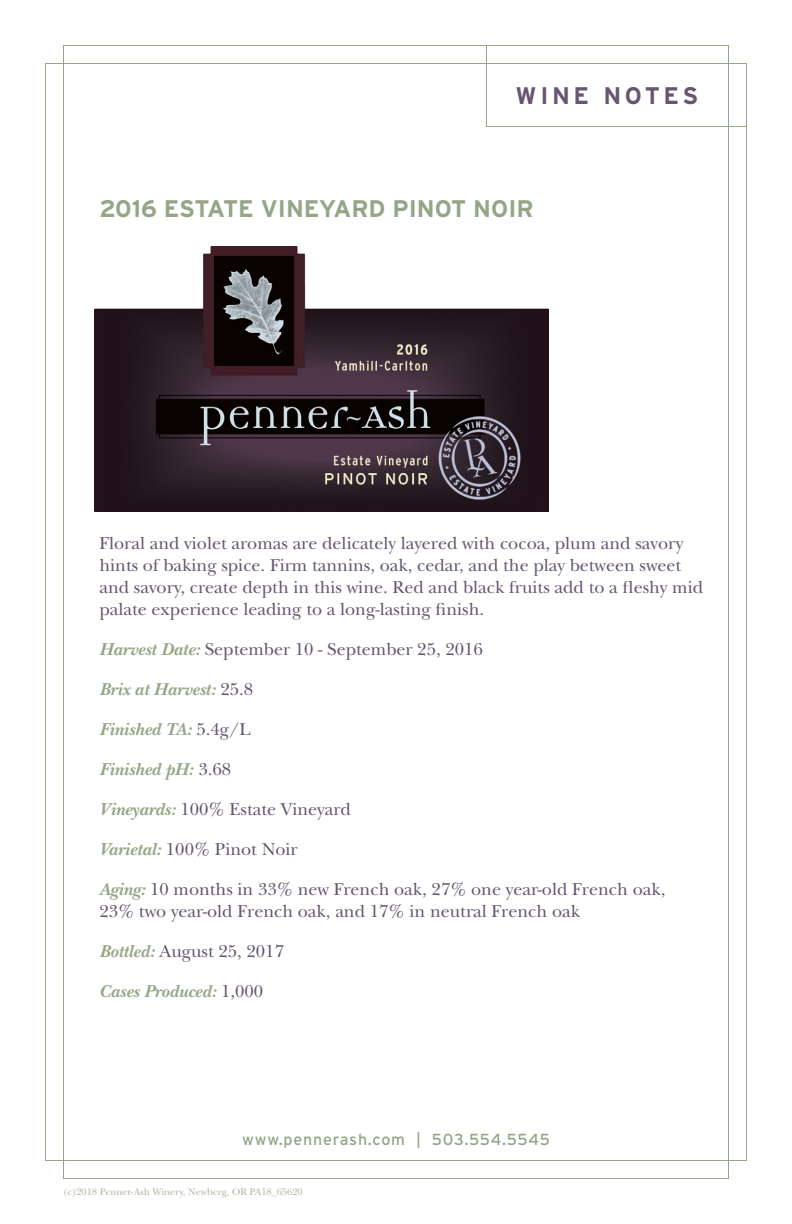
<style>
.page{position:relative;width:792px;height:1224px;background:#fff}
.page>*{position:absolute;margin:0;border:0;box-sizing:border-box;transform-origin:0 0}
.t1{font:700 24px "Interstate";color:#96a487}
.t2{font:700 24px "Interstate";letter-spacing:.15em;color:#655771}
.t3{font:18px/22px "New Baskerville";color:#655771}
.t4{font:italic 700 18px "New Baskerville Std";color:#96a487}
.t5{font:16px "Interstate";letter-spacing:.05em;color:#96a487}
.t6{font:10px "New Baskerville";color:#96a487}
.s1{font-family:"New Baskerville Std";font-weight:700;font-style:italic;color:#96a487}
.s2{font-family:"New Baskerville";font-weight:400;font-style:normal;color:#655771}
</style>
<div class="page">
<div style="left:63px;top:45px;width:666px;height:1134px;background:#fff;border:1px solid #96a487"></div>
<svg style="left:486px;top:45px;width:261px;height:83px"></svg>
<img style="left:94px;top:246px;width:455px;height:266px">
<h1 class="t2" style="left:516px;top:82px;width:184px">WINE NOTES</h1>
<h1 class="t1" style="left:99px;top:196px;width:436px">2016 ESTATE VINEYARD PINOT NOIR</h1>
<p class="t3" style="left:99px;top:533px;width:605px">Floral and violet aromas are delicately layered with cocoa, plum and savory hints of baking spice. Firm tannins, oak, cedar, and the play between sweet and savory, create depth in this wine. Red and black fruits add to a fleshy mid palate experience leading to a long-lasting finish.</p>
<p class="t3" style="left:99px;top:639px;width:385px"><span class="s1">Harvest Date:</span> September 10 - September 25, 2016</p>
<p class="t4" style="left:99px;top:679px;width:155px">Brix at Harvest: <span class="s2">25.8</span></p>
<p class="t4" style="left:99px;top:719px;width:153px">Finished TA: <span class="s2">5.4g/L</span></p>
<p class="t4" style="left:99px;top:759px;width:133px">Finished pH: <span class="s2">3.68</span></p>
<p class="t3" style="left:99px;top:799px;width:253px"><span class="s1">Vineyards:</span> 100% Estate Vineyard</p>
<p class="t3" style="left:99px;top:839px;width:200px"><span class="s1">Varietal:</span> 100% Pinot Noir</p>
<p class="t3" style="left:99px;top:879px;width:568px"><span class="s1">Aging:</span> 10 months in 33% new French oak, 27% one year-old French oak,<br>23% two year-old French oak, and 17% in neutral French oak</p>
<p class="t3" style="left:99px;top:941px;width:186px"><span class="s1">Bottled:</span> August 25, 2017</p>
<p class="t4" style="left:99px;top:981px;width:165px">Cases Produced: <span class="s2">1,000</span></p>
<p class="t5" style="left:242px;top:1130px;width:309px">www.pennerash.com | 503.554.5545</p>
<p class="t6" style="left:63px;top:1186px;width:241px">(c)2018 Penner-Ash Winery, Newberg, OR PA18_65620</p>
</div>
